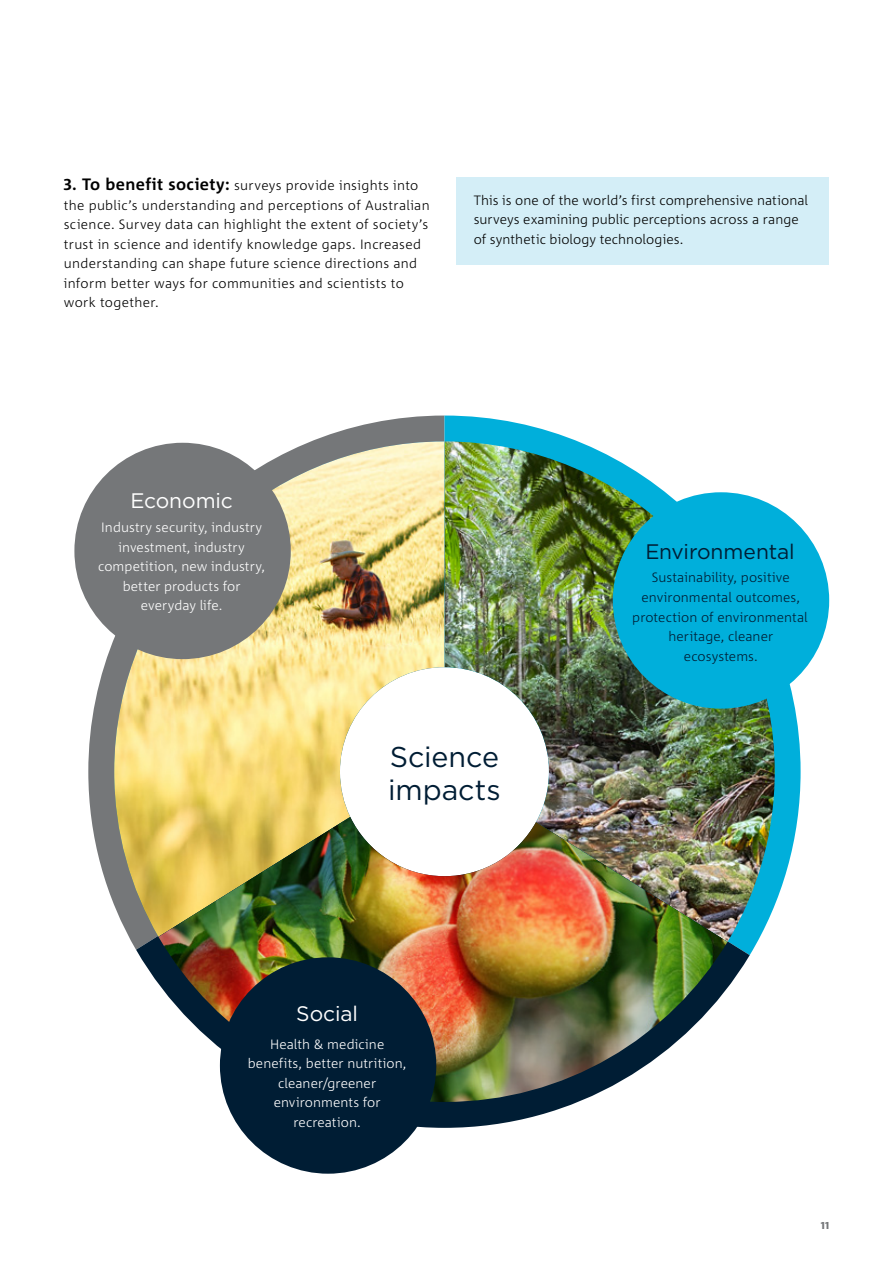
<style>
.page{position:relative;width:893px;height:1263px;background:#fff}
.page>*{position:absolute;margin:0;border:0;box-sizing:border-box;transform-origin:0 0}
.H2_Heading{font:28.65px/32.7px "Gotham";color:#001d34}
.t1{font:21px "Gotham";letter-spacing:-.005em;color:#fff}
.t2{font:21px "Gotham";letter-spacing:-.005em;color:#001d34}
.Body_Copy{font:300 13.5px/19.5px "Corpid C1";letter-spacing:.02em;color:#000}
.t3{font:300 13.5px/19.5px "Corpid C1";letter-spacing:.005em;color:#fff;text-align:center}
.t4{font:300 13.5px/19.5px "Corpid C1";letter-spacing:.005em;color:#001d34;text-align:center}
.t5{font:800 10.5px "Corpid C1";color:#757779}
.s1{font-weight:700;font-size:16.5px}
</style>
<div class="page">
<svg style="left:88px;top:415px;width:356px;height:535px"></svg>
<svg style="left:444px;top:415px;width:357px;height:540px"></svg>
<svg style="left:136px;top:937px;width:614px;height:191px"></svg>
<img style="left:444px;top:441px;width:331px;height:501px">
<img style="left:114px;top:441px;width:330px;height:496px">
<img style="left:158px;top:817px;width:569px;height:285px">
<div style="left:220px;top:957px;width:216px;height:217px;background:#001d34;border-radius:50%"></div>
<div style="left:613px;top:492px;width:216px;height:217px;background:#00afdb;border-radius:50%"></div>
<div style="left:74px;top:443px;width:217px;height:216px;background:#757779;border-radius:50%"></div>
<div style="left:457px;top:177px;width:372px;height:88px;background:#d4eef7"></div>
<p class="Body_Copy" style="left:64px;top:175px;width:367px"><span class="s1">3. To benefit society:</span> surveys provide insights into the public’s understanding and perceptions of Australian science. Survey data can highlight the extent of society’s trust in science and identify knowledge gaps. Increased understanding can shape future science directions and inform better ways for communities and scientists to work together.</p>
<p class="Body_Copy" style="left:474px;top:190px;width:336px">This is one of the world’s first comprehensive national surveys examining public perceptions across a range of synthetic biology technologies.</p>
<h2 class="t1" style="left:130px;top:488px;width:104px">Economic</h2>
<p class="t3" style="left:98px;top:517px;width:168px">Industry security, industry investment, industry competition, new industry, better products for everyday life.</p>
<h2 class="t2" style="left:645px;top:538px;width:151px">Environmental</h2>
<p class="t4" style="left:632px;top:568px;width:177px">Sustainability, positive environmental outcomes, protection of environmental heritage, cleaner ecosystems.</p>
<h2 class="H2_Heading" style="left:388px;top:740px;width:114px">Science impacts</h2>
<h2 class="t1" style="left:296px;top:1000px;width:63px">Social</h2>
<p class="t3" style="left:248px;top:1034px;width:160px">Health &amp; medicine benefits, better nutrition, cleaner/greener environments for recreation.</p>
<p class="t5" style="left:821px;top:1218px;width:10px">11</p>
</div>
